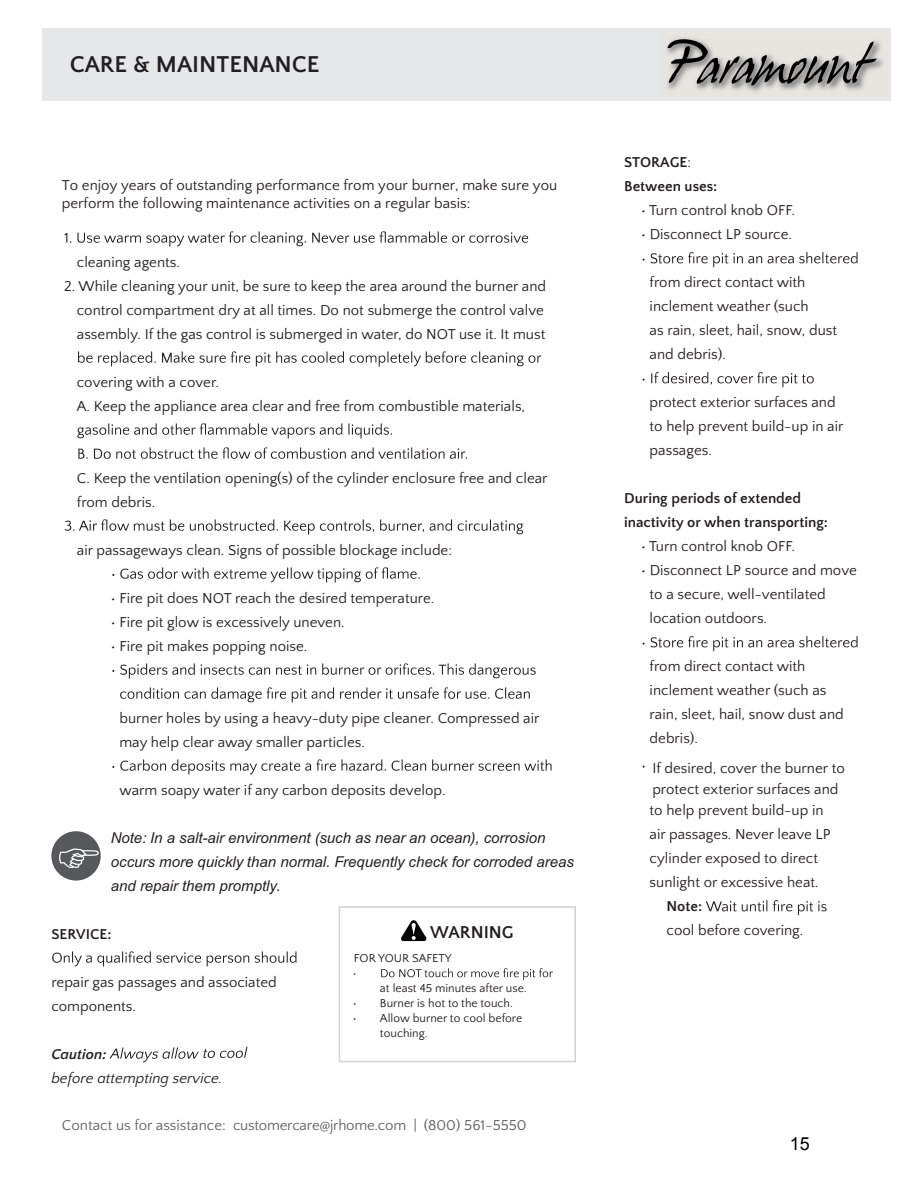
<style>
.page{position:relative;width:918px;height:1188px;background:#fff}
.page>*{position:absolute;margin:0;border:0;box-sizing:border-box;transform-origin:0 0}
.t1{font:700 24px "Quattrocento Sans";color:#231f20}
.t2{font:700 18px "Quattrocento Sans";color:#231f20}
.t3{font:18px "Arial";color:#000}
.t4{font:15px/24px "Quattrocento Sans";color:#231f20}
.t5{font:italic 15px/24px "Arial";color:#231f20}
.t6{font:700 15px/24px "Quattrocento Sans";color:#231f20}
.t7{font:15px "Quattrocento Sans";color:#636366}
.t8{font:italic 15px "Quattrocento Sans";color:#231f20}
.t9{font:italic 700 15px "Quattrocento Sans";color:#231f20}
.t10{font:12px/15px "Quattrocento Sans";color:#231f20}
.s1{font-weight:400}
</style>
<div class="page">
<div style="left:42px;top:28px;width:848px;height:73px;background:#e6e7e9"></div>
<img style="left:665px;top:36px;width:220px;height:58px">
<svg style="left:667px;top:39px;width:210px;height:46px"></svg>
<svg style="left:401px;top:920px;width:26px;height:22px"></svg>
<svg style="left:381px;top:968px;width:172px;height:12px"></svg>
<div style="left:339px;top:906px;width:237px;height:156px;border:2px solid #d1d2d4"></div>
<svg style="left:65px;top:231px;width:463px;height:15px"></svg>
<svg style="left:78px;top:351px;width:463px;height:15px"></svg>
<svg style="left:77px;top:423px;width:315px;height:15px"></svg>
<svg style="left:78px;top:447px;width:389px;height:12px"></svg>
<svg style="left:65px;top:519px;width:458px;height:15px"></svg>
<svg style="left:112px;top:567px;width:308px;height:15px"></svg>
<svg style="left:112px;top:663px;width:424px;height:15px"></svg>
<svg style="left:120px;top:687px;width:410px;height:15px"></svg>
<svg style="left:112px;top:759px;width:440px;height:15px"></svg>
<svg style="left:52px;top:951px;width:244px;height:15px"></svg>
<svg style="left:109px;top:1047px;width:138px;height:15px"></svg>
<div style="left:51px;top:831px;width:50px;height:50px;background:#57585a;border-radius:50%"></div>
<svg style="left:59px;top:848px;width:40px;height:20px"></svg>
<svg style="left:643px;top:252px;width:215px;height:15px"></svg>
<svg style="left:643px;top:372px;width:171px;height:15px"></svg>
<svg style="left:643px;top:636px;width:215px;height:15px"></svg>
<svg style="left:706px;top:900px;width:121px;height:15px"></svg>
<h1 class="t1" style="left:70px;top:54px;width:251px">CARE &amp; MAINTENANCE</h1>
<p class="t4" style="left:62px;top:177px;width:497px;line-height:18px">To enjoy years of outstanding performance from your burner, make sure you perform the following maintenance activities on a regular basis:</p>
<p class="t4" style="left:77px;top:251px;width:105px">cleaning agents.</p>
<p class="t4" style="left:77px;top:275px;width:471px;text-indent:-13px">2. While cleaning your unit, be sure to keep the area around the burner and control compartment dry at all times. Do not submerge the control valve assembly. If the gas control is submerged in water, do NOT use it. It must</p>
<p class="t4" style="left:77px;top:371px;width:450px">covering with a cover.<br>A. Keep the appliance area clear and free from combustible materials,</p>
<p class="t4" style="left:77px;top:467px;width:472px">C. Keep the ventilation opening(s) of the cylinder enclosure free and clear from debris.</p>
<p class="t4" style="left:77px;top:539px;width:377px">air passageways clean. Signs of possible blockage include:</p>
<p class="t4" style="left:111px;top:587px;width:325px">• Fire pit does NOT reach the desired temperature.</p>
<p class="t4" style="left:111px;top:611px;width:235px">• Fire pit glow is excessively uneven.</p>
<p class="t4" style="left:111px;top:635px;width:198px">• Fire pit makes popping noise.</p>
<p class="t4" style="left:119px;top:707px;width:422px">burner holes by using a heavy-duty pipe cleaner. Compressed air may help clear away smaller particles.</p>
<p class="t4" style="left:119px;top:779px;width:328px">warm soapy water if any carbon deposits develop.</p>
<p class="t5" style="left:111px;top:825px;width:464px">Note: In a salt-air environment (such as near an ocean), corrosion occurs more quickly than normal. Frequently check for corroded areas and repair them promptly.</p>
<p class="t6" style="left:51px;top:923px;width:62px">SERVICE:</p>
<p class="t4" style="left:51px;top:971px;width:227px">repair gas passages and associated components.</p>
<p class="t9" style="left:51px;top:1047px;width:57px">Caution:</p>
<p class="t8" style="left:51px;top:1071px;width:173px">before attempting service.</p>
<p class="t2" style="left:430px;top:925px;width:85px">WARNING</p>
<p class="t10" style="left:353px;top:952px;width:100px">FOR YOUR SAFETY •</p>
<p class="t10" style="left:380px;top:982px;width:148px">at least 45 minutes after use.</p>
<p class="t10" style="left:353px;top:997px;width:161px">• Burner is hot to the touch.</p>
<p class="t10" style="left:380px;top:1012px;width:144px;text-indent:-27px">• Allow burner to cool before touching.</p>
<p class="t7" style="left:62px;top:1119px;width:466px">Contact us for assistance: customercare@jrhome.com | (800) 561-5550</p>
<p class="t6" style="left:624px;top:152px;width:95px">STORAGE<span class="s1">:<br></span>Between uses:</p>
<p class="t4" style="left:641px;top:200px;width:155px">• Turn control knob OFF.</p>
<p class="t4" style="left:641px;top:224px;width:152px">• Disconnect LP source.</p>
<p class="t4" style="left:650px;top:272px;width:189px">from direct contact with inclement weather (such<br>as rain, sleet, hail, snow, dust and debris).</p>
<p class="t4" style="left:650px;top:392px;width:195px">protect exterior surfaces and to help prevent build-up in air passages.</p>
<p class="t6" style="left:624px;top:488px;width:205px">During periods of extended inactivity or when transporting:</p>
<p class="t4" style="left:641px;top:536px;width:155px">• Turn control knob OFF.</p>
<p class="t4" style="left:650px;top:560px;width:209px;text-indent:-9px">• Disconnect LP source and move to a secure, well-ventilated location outdoors.</p>
<p class="t4" style="left:650px;top:656px;width:196px">from direct contact with inclement weather (such as rain, sleet, hail, snow dust and debris).</p>
<p class="t4" style="left:650px;top:758px;width:197px;line-height:21.3px">If desired, cover the burner to protect exterior surfaces and to help prevent build-up in</p>
<p class="t4" style="left:650px;top:824px;width:183px">air passages. Never leave LP cylinder exposed to direct sunlight or excessive heat.</p>
<p class="t6" style="left:667px;top:896px;width:37px">Note:</p>
<p class="t4" style="left:667px;top:920px;width:138px">cool before covering.</p>
<p class="t3" style="left:790px;top:1132px;width:22px">15</p>
</div>
